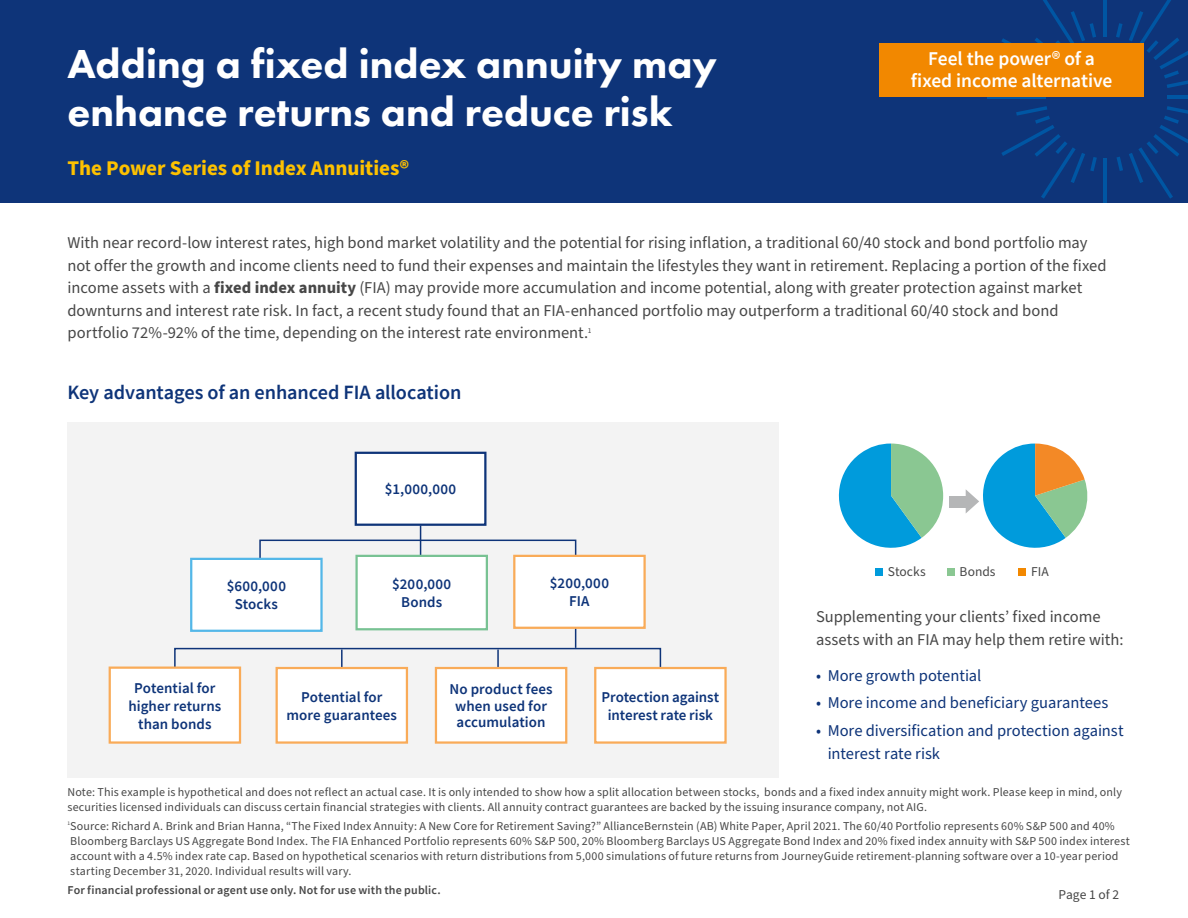
<style>
.page{position:relative;width:1188px;height:918px;background:#fff}
.page>*{position:absolute;margin:0;border:0;box-sizing:border-box;transform-origin:0 0}
.Header_1{font:800 42px/48px "Futura PT";color:#fff}
.Header_2{font:700 21px "Source Sans Pro";color:#fdc100}
.t1{font:600 20.25px "Source Sans Pro";letter-spacing:-.005em;color:#0e3479}
.t2{font:600 19.5px/22.5px "Source Sans Pro";letter-spacing:-.005em;color:#fff;text-align:center}
.Body_copy{font:16.5px/22.5px "Source Sans Pro";color:#474747}
.Body_copy-2{font:16.5px/22.5px "Source Sans Pro";color:#0e3479}
.t3{font:600 15px/18px "Source Sans Pro";letter-spacing:.005em;color:#0e3479;text-align:center}
.Head_L2{font:13.5px "Source Sans Pro";letter-spacing:.005em;color:#474747}
.Disclosure_9_5pt{font:13.5px "Source Sans Pro";color:#474747}
.Footnotes{font:12px/15px "Source Sans Pro";letter-spacing:.01em;color:#474747}
.Disclosure_Italic_11{font:600 12px "Source Sans Pro";letter-spacing:.01em;color:#474747}
.Body_copy-3{font:7.35px "Source Sans Pro";color:#474747}
.Footnotes-2{font:5.4px "Source Sans Pro";color:#474747}
.s1{font-weight:700}
</style>
<div class="page">
<div style="left:0;top:0;width:1188px;height:202px;background:#0e3479"></div>
<hr style="left:1168px;top:95px;width:20px;height:4px;background:#0056a3">
<svg style="left:1116px;top:23px;width:7px;height:15px"></svg>
<svg style="left:1129px;top:0;width:59px;height:88px"></svg>
<svg style="left:1117px;top:157px;width:6px;height:14px"></svg>
<svg style="left:1129px;top:106px;width:59px;height:93px"></svg>
<hr style="left:988px;top:95px;width:58px;height:4px;background:#0056a3">
<hr style="left:1104px;top:0;width:3px;height:36px;background:#0056a3">
<svg style="left:1001px;top:0;width:95px;height:43px"></svg>
<hr style="left:1104px;top:158px;width:3px;height:44px;background:#0056a3">
<svg style="left:1001px;top:106px;width:96px;height:93px"></svg>
<div style="left:880px;top:43px;width:264px;height:54px;background:#f28800"></div>
<div style="left:68px;top:422px;width:711px;height:356px;background:#f3f3f3"></div>
<div style="left:259px;top:540px;width:317px;height:24px;border:2px solid #0e3479"></div>
<svg style="left:575px;top:629px;width:1px;height:19px"></svg>
<hr style="left:420px;top:525px;width:1px;height:40px;background:#0e3479">
<div style="left:174px;top:648px;width:487px;height:27px;border:2px solid #0e3479"></div>
<hr style="left:341px;top:650px;width:2px;height:24px;background:#0e3479">
<hr style="left:497px;top:650px;width:2px;height:24px;background:#0e3479">
<div style="left:110px;top:668px;width:130px;height:75px;background:#fff"></div>
<div style="left:109px;top:667px;width:132px;height:77px;border:2px solid #f9ab58"></div>
<div style="left:277px;top:668px;width:130px;height:75px;background:#fff"></div>
<div style="left:276px;top:667px;width:132px;height:77px;border:2px solid #f9ab58"></div>
<div style="left:436px;top:668px;width:130px;height:75px;background:#fff"></div>
<div style="left:435px;top:667px;width:132px;height:77px;border:2px solid #f9ab58"></div>
<div style="left:595px;top:668px;width:131px;height:75px;background:#fff"></div>
<div style="left:594px;top:667px;width:133px;height:77px;border:2px solid #f9ab58"></div>
<div style="left:191px;top:559px;width:131px;height:72px;background:#fff"></div>
<div style="left:190px;top:558px;width:133px;height:74px;border:2px solid #53b7e8"></div>
<div style="left:357px;top:556px;width:130px;height:73px;background:#fff"></div>
<div style="left:355px;top:555px;width:133px;height:75px;border:2px solid #78c293"></div>
<div style="left:514px;top:556px;width:131px;height:72px;background:#fff"></div>
<div style="left:513px;top:555px;width:133px;height:74px;border:2px solid #f9ab58"></div>
<div style="left:356px;top:453px;width:129px;height:72px;background:#fff"></div>
<div style="left:355px;top:452px;width:131px;height:74px;border:2px solid #0e3479"></div>
<svg style="left:838px;top:444px;width:105px;height:104px"></svg>
<div style="left:875px;top:568px;width:8px;height:8px;background:#009bdc"></div>
<div style="left:947px;top:568px;width:7px;height:8px;background:#8ac792"></div>
<div style="left:1018px;top:568px;width:8px;height:8px;background:#f28800"></div>
<svg style="left:966px;top:444px;width:122px;height:104px"></svg>
<div style="left:949px;top:496px;width:18px;height:11px;background:#b5b6b7"></div>
<p class="Header_1" style="left:68px;top:39px;width:651px">Adding a fixed index annuity may enhance returns and reduce risk</p>
<p class="Header_2" style="left:68px;top:153px;width:343px">The Power Series of Index Annuities®</p>
<p class="t2" style="left:911px;top:47px;width:203px">Feel the power® of a fixed income alternative</p>
<p class="Body_copy" style="left:68px;top:232px;width:1041px">With near record-low interest rates, high bond market volatility and the potential for rising inflation, a traditional 60/40 stock and bond portfolio may not offer the growth and income clients need to fund their expenses and maintain the lifestyles they want in retirement. Replacing a portion of the fixed income assets with a <span class="s1">fixed index annuity</span> (FIA) may provide more accumulation and income potential, along with greater protection against market downturns and interest rate risk. In fact, a recent study found that an FIA-enhanced portfolio may outperform a traditional 60/40 stock and bond portfolio 72%-92% of the time, depending on the interest rate environment.</p>
<p class="Body_copy-3" style="left:588px;top:325px;width:5px">1</p>
<p class="t1" style="left:68px;top:379px;width:395px">Key advantages of an enhanced FIA allocation</p>
<p class="t3" style="left:385px;top:480px;width:73px">$1,000,000</p>
<p class="t3" style="left:227px;top:577px;width:61px">$600,000<br>Stocks</p>
<p class="t3" style="left:392px;top:575px;width:61px">$200,000<br>Bonds</p>
<p class="t3" style="left:550px;top:574px;width:61px">$200,000<br>FIA</p>
<p class="t3" style="left:128px;top:679px;width:94px">Potential for higher returns than bonds</p>
<p class="t3" style="left:287px;top:688px;width:112px">Potential for more guarantees</p>
<p class="t3" style="left:450px;top:681px;width:105px;line-height:16.5px">No product fees when used for accumulation</p>
<p class="t3" style="left:602px;top:688px;width:119px">Protection against interest rate risk</p>
<p class="Head_L2" style="left:888px;top:563px;width:39px">Stocks</p>
<p class="Head_L2" style="left:960px;top:563px;width:38px">Bonds</p>
<p class="Head_L2" style="left:1031px;top:563px;width:19px">FIA</p>
<p class="Body_copy" style="left:816px;top:606px;width:309px">Supplementing your clients’ fixed income assets with an FIA may help them retire with:</p>
<p class="Body_copy-2" style="left:816px;top:664px;width:167px">• More growth potential</p>
<p class="Body_copy-2" style="left:816px;top:692px;width:294px">• More income and beneficiary guarantees</p>
<p class="Body_copy-2" style="left:828px;top:720px;width:298px;text-indent:-12px">• More diversification and protection against interest rate risk</p>
<p class="Footnotes" style="left:68px;top:785px;width:1056px">Note: This example is hypothetical and does not reflect an actual case. It is only intended to show how a split allocation between stocks, bonds and a fixed index annuity might work. Please keep in mind, only securities licensed individuals can discuss certain financial strategies with clients. All annuity contract guarantees are backed by the issuing insurance company, not AIG.</p>
<p class="Footnotes-2" style="left:68px;top:820px;width:4px">1</p>
<p class="Footnotes" style="left:70px;top:819px;width:1061px">Source: Richard A. Brink and Brian Hanna, “The Fixed Index Annuity: A New Core for Retirement Saving?” AllianceBernstein (AB) White Paper, April 2021. The 60/40 Portfolio represents 60% S&amp;P 500 and 40% Bloomberg Barclays US Aggregate Bond Index. The FIA Enhanced Portfolio represents 60% S&amp;P 500, 20% Bloomberg Barclays US Aggregate Bond Index and 20% fixed index annuity with S&amp;P 500 index interest account with a 4.5% index rate cap. Based on hypothetical scenarios with return distributions from 5,000 simulations of future returns from JourneyGuide retirement-planning software over a 10-year period starting December 31, 2020. Individual results will vary.</p>
<p class="Disclosure_9_5pt" style="left:1058px;top:885px;width:62px">Page 1 of 2</p>
<p class="Disclosure_Italic_11" style="left:68px;top:882px;width:375px">For financial professional or agent use only. Not for use with the public.</p>
</div>
